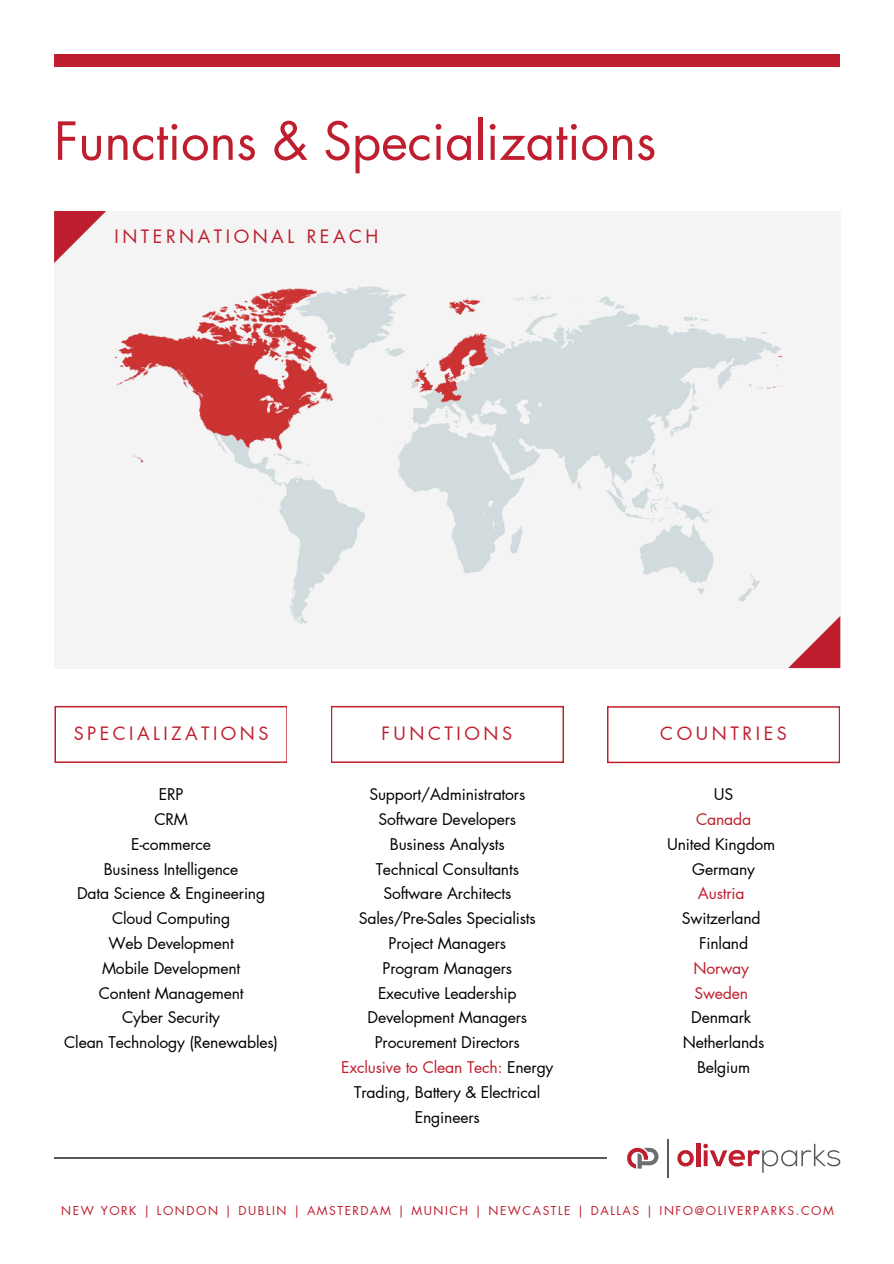
<style>
.page{position:relative;width:894px;height:1264px;background:#fff}
.page>*{position:absolute;margin:0;border:0;box-sizing:border-box;transform-origin:0 0}
.t1{font:51px "Futura LT Pro";color:#be1e2d}
.t2{font:18px "Futura LT Pro";letter-spacing:.195em;color:#be1e2d}
.t3{font:15.75px/24.8px "Futura LT Pro";letter-spacing:-.01em;color:#000;text-align:center}
.t4{font:15.75px/24.8px "Futura LT Pro";letter-spacing:-.01em;color:#be1e2d}
.t5{font:12px "Futura LT Pro";letter-spacing:.125em;color:#be1e2d}
.s1{color:#be1e2d}
</style>
<div class="page">
<hr style="left:54px;top:1157px;width:552px;height:1px;background:#58595b">
<div style="left:54px;top:54px;width:785px;height:13px;background:#be1e2d"></div>
<div style="left:54px;top:211px;width:786px;height:457px;background:#f4f4f5"></div>
<svg style="left:54px;top:211px;width:52px;height:52px"></svg>
<svg style="left:788px;top:616px;width:52px;height:52px"></svg>
<svg style="left:677px;top:1150px;width:16px;height:16px"></svg>
<hr style="left:696px;top:1143px;width:4px;height:23px;background:#be1e2d">
<svg style="left:703px;top:1143px;width:42px;height:23px"></svg>
<svg style="left:751px;top:1143px;width:89px;height:29px"></svg>
<hr style="left:667px;top:1139px;width:1px;height:38px;background:#58595b">
<svg style="left:627px;top:1147px;width:31px;height:21px"></svg>
<img style="left:115px;top:286px;width:687px;height:342px">
<svg style="left:331px;top:706px;width:232px;height:57px"></svg>
<svg style="left:54px;top:706px;width:233px;height:57px"></svg>
<svg style="left:607px;top:706px;width:232px;height:57px"></svg>
<h1 class="t1" style="left:54px;top:118px;width:603px">Functions &amp; Specializations</h1>
<p class="t2" style="left:115px;top:228px;width:265px">INTERNATIONAL REACH</p>
<p class="t2" style="left:74px;top:725px;width:196px">SPECIALIZATIONS</p>
<p class="t3" style="left:64px;top:782px;width:215px">ERP<br>CRM<br>E-commerce<br>Business Intelligence<br>Data Science &amp; Engineering<br>Cloud Computing<br>Web Development<br>Mobile Development<br>Content Management<br>Cyber Security<br>Clean Technology (Renewables)</p>
<p class="t2" style="left:381px;top:725px;width:132px">FUNCTIONS</p>
<p class="t3" style="left:341px;top:782px;width:214px">Support/Administrators<br>Software Developers<br>Business Analysts<br>Technical Consultants<br>Software Architects<br>Sales/Pre-Sales Specialists<br>Project Managers<br>Program Managers<br>Executive Leadership<br>Development Managers<br>Procurement Directors<br><span class="s1">Exclusive to Clean Tech:</span> Energy<br>Trading, Battery &amp; Electrical<br>Engineers</p>
<p class="t2" style="left:660px;top:725px;width:128px">COUNTRIES</p>
<p class="t3" style="left:713px;top:782px;width:21px">US</p>
<p class="t4" style="left:695px;top:807px;width:57px">Canada</p>
<p class="t3" style="left:667px;top:832px;width:110px">United Kingdom<br>Germany</p>
<p class="t4" style="left:697px;top:882px;width:48px">Austria</p>
<p class="t3" style="left:681px;top:906px;width:80px">Switzerland<br>Finland</p>
<p class="t4" style="left:693px;top:956px;width:57px">Norway<br>Sweden</p>
<p class="t3" style="left:682px;top:1005px;width:83px">Denmark<br>Netherlands<br>Belgium</p>
<p class="t5" style="left:61px;top:1204px;width:773px">NEW YORK | LONDON | DUBLIN | AMSTERDAM | MUNICH | NEWCASTLE | DALLAS | INFO@OLIVERPARKS.COM</p>
</div>
